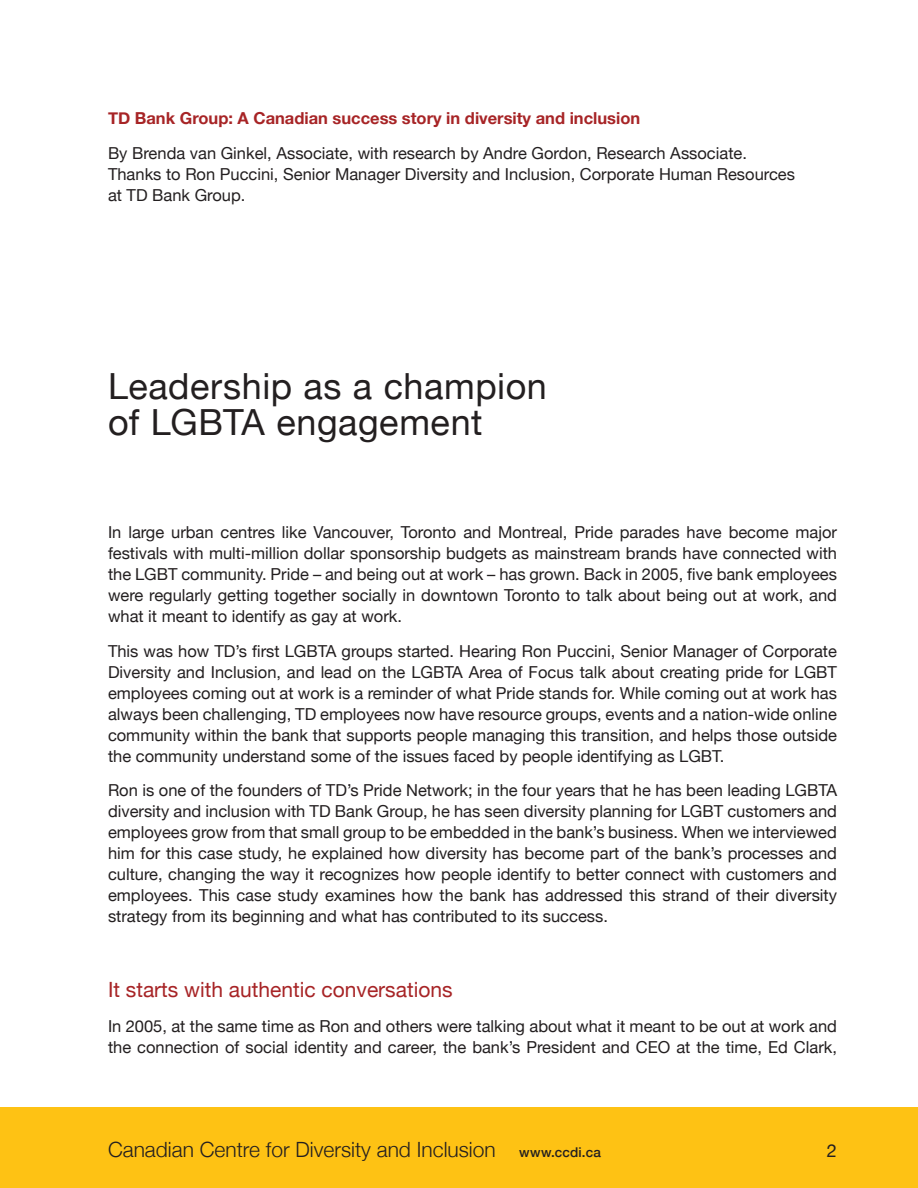
<style>
.page{position:relative;width:918px;height:1188px;background:#fff}
.page>*{position:absolute;margin:0;border:0;box-sizing:border-box;transform-origin:0 0}
.Text{font:36px/36px "Helvetica Neue";letter-spacing:.015em;color:#231f20}
.t1{font:300 21px "Helvetica Neue";color:#231f20}
.Heading_2{font:21px "Helvetica Neue";color:#a72426}
.t2{font:18px "Helvetica Neue";color:#231f20}
.Text-2{font:16.5px/21px "Helvetica Neue";color:#231f20;text-align:justify}
.Text-3{font:700 16.5px "Helvetica Neue";color:#a72426}
.s1{font-weight:500;font-size:13.5px}
</style>
<div class="page">
<div style="left:0;top:1107px;width:918px;height:81px;background:#fec214"></div>
<p class="Text-3" style="left:108px;top:105px;width:534px">TD Bank Group: A Canadian success story in diversity and inclusion</p>
<p class="Text-2" style="left:108px;top:143px;width:689px;text-align:left">By Brenda van Ginkel, Associate, with research by Andre Gordon, Research Associate.<br>Thanks to Ron Puccini, Senior Manager Diversity and Inclusion, Corporate Human Resources at TD Bank Group.</p>
<p class="Text" style="left:108px;top:370px;width:440px">Leadership as a champion of LGBTA engagement</p>
<p class="Text-2" style="left:108px;top:523px;width:731px">In large urban centres like Vancouver, Toronto and Montreal, Pride parades have become major festivals with multi-million dollar sponsorship budgets as mainstream brands have connected with the LGBT community. Pride – and being out at work – has grown. Back in 2005, five bank employees were regularly getting together socially in downtown Toronto to talk about being out at work, and what it meant to identify as gay at work.</p>
<p class="Text-2" style="left:108px;top:641px;width:731px">This was how TD’s first LGBTA groups started. Hearing Ron Puccini, Senior Manager of Corporate Diversity and Inclusion, and lead on the LGBTA Area of Focus talk about creating pride for LGBT employees coming out at work is a reminder of what Pride stands for. While coming out at work has always been challenging, TD employees now have resource groups, events and a nation-wide online community within the bank that supports people managing this transition, and helps those outside the community understand some of the issues faced by people identifying as LGBT.</p>
<p class="Text-2" style="left:108px;top:781px;width:731px">Ron is one of the founders of TD’s Pride Network; in the four years that he has been leading LGBTA diversity and inclusion with TD Bank Group, he has seen diversity planning for LGBT customers and employees grow from that small group to be embedded in the bank’s business. When we interviewed him for this case study, he explained how diversity has become part of the bank’s processes and culture, changing the way it recognizes how people identify to better connect with customers and employees. This case study examines how the bank has addressed this strand of their diversity strategy from its beginning and what has contributed to its success.</p>
<p class="Heading_2" style="left:108px;top:974px;width:346px">It starts with authentic conversations</p>
<p class="Text-2" style="left:108px;top:1016px;width:731px">In 2005, at the same time as Ron and others were talking about what it meant to be out at work and the connection of social identity and career, the bank’s President and CEO at the time, Ed Clark,</p>
<p class="t1" style="left:108px;top:1133px;width:494px">Canadian Centre for Diversity and Inclusion <span class="s1">www.ccdi.ca</span></p>
<p class="t2" style="left:827px;top:1137px;width:12px">2</p>
</div>
